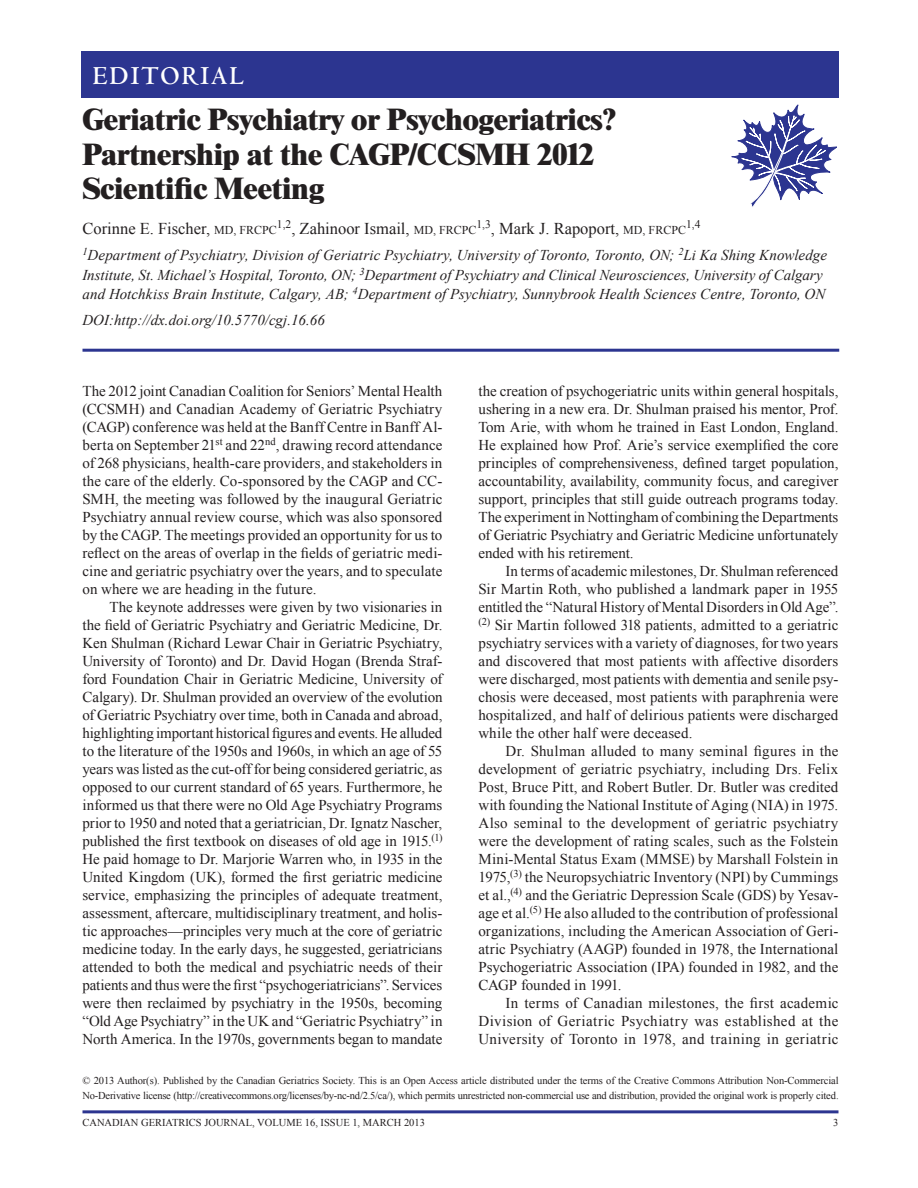
<style>
.page{position:relative;width:918px;height:1188px;background:#fff}
.page>*{position:absolute;margin:0;border:0;box-sizing:border-box;transform-origin:0 0}
.t1{font:800 30px/34.5px "Times";letter-spacing:-.01em;color:#231f20}
.t2{font:700 27px "Centaur";letter-spacing:.075em;color:#fff;scale:.96 1}
.t3{font:16.5px "Times New Roman";color:#231f20}
.t4{font:15px "Times New Roman";color:#231f20}
.t5{font:italic 15px/19.5px "Times New Roman";color:#231f20}
.t6{font:15px "Times New Roman";letter-spacing:.02em;color:#231f20}
.t7{font:15px "Times New Roman";letter-spacing:.025em;color:#231f20}
.t8{font:11.55px "Times New Roman";color:#231f20}
.t9{font:10.5px/15px "Times New Roman";letter-spacing:-.01em;color:#231f20}
.s1{font-size:12px}
</style>
<div class="page">
<hr style="left:82px;top:1110px;width:756px;height:3px;background:#2c3590">
<div style="left:81px;top:51px;width:757px;height:46px;background:#2c3590"></div>
<svg style="left:731px;top:104px;width:106px;height:103px"></svg>
<hr style="left:82px;top:349px;width:757px;height:3px;background:#2c3590">
<p class="t2" style="left:93px;top:61px;width:159px">EDITORIAL</p>
<p class="t1" style="left:82px;top:102px;width:535px">Geriatric Psychiatry or Psychogeriatrics?<br>Partnership at the CAGP/CCSMH 2012<br>Scientific Meeting</p>
<p class="t3" style="left:82px;top:217px;width:605px">Corinne E. Fischer, <span class="s1">MD, FRCPC</span><sup>1,2</sup>, Zahinoor Ismail, <span class="s1">MD, FRCPC</span><sup>1,3</sup>, Mark J. Rapoport, <span class="s1">MD, FRCPC</span></p>
<p class="t8" style="left:686px;top:217px;width:16px">1,4</p>
<p class="t5" style="left:82px;top:245px;width:746px"><sup>1</sup>Department of Psychiatry, Division of Geriatric Psychiatry, University of Toronto, Toronto, ON; <sup>2</sup>Li Ka Shing Knowledge<br>Institute, St. Michael’s Hospital, Toronto, ON; <sup>3</sup>Department of Psychiatry and Clinical Neurosciences, University of Calgary and Hotchkiss Brain Institute, Calgary, AB; <sup>4</sup>Department of Psychiatry, Sunnybrook Health Sciences Centre, Toronto, ON</p>
<p class="t5" style="left:82px;top:310px;width:244px">DOI:http://dx.doi.org/10.5770/cgj.16.66</p>
<p class="t4" style="left:82px;top:381px;width:361px">The 2012 joint Canadian Coalition for Seniors’ Mental Health</p>
<p class="t4" style="left:82px;top:399px;width:361px">(CCSMH) and Canadian Academy of Geriatric Psychiatry</p>
<p class="t4" style="left:82px;top:417px;width:361px">(CAGP) conference was held at the Banff Centre in Banff Al-</p>
<p class="t4" style="left:82px;top:435px;width:361px">berta on September 21<sup>st</sup> and 22<sup>nd</sup>, drawing record attendance</p>
<p class="t4" style="left:82px;top:453px;width:361px">of 268 physicians, health-care providers, and stakeholders in</p>
<p class="t4" style="left:82px;top:471px;width:361px">the care of the elderly. Co-sponsored by the CAGP and CC-</p>
<p class="t4" style="left:82px;top:489px;width:361px">SMH, the meeting was followed by the inaugural Geriatric</p>
<p class="t4" style="left:82px;top:507px;width:361px">Psychiatry annual review course, which was also sponsored</p>
<p class="t4" style="left:82px;top:525px;width:361px">by the CAGP. The meetings provided an opportunity for us to</p>
<p class="t4" style="left:82px;top:543px;width:361px">reflect on the areas of overlap in the fields of geriatric medi-</p>
<p class="t4" style="left:82px;top:561px;width:361px">cine and geriatric psychiatry over the years, and to speculate</p>
<p class="t4" style="left:82px;top:579px;width:236px">on where we are heading in the future.</p>
<p class="t4" style="left:109px;top:597px;width:334px">The keynote addresses were given by two visionaries in</p>
<p class="t4" style="left:82px;top:615px;width:361px">the field of Geriatric Psychiatry and Geriatric Medicine, Dr.</p>
<p class="t4" style="left:82px;top:633px;width:361px">Ken Shulman (Richard Lewar Chair in Geriatric Psychiatry,</p>
<p class="t4" style="left:82px;top:651px;width:361px">University of Toronto) and Dr. David Hogan (Brenda Straf-</p>
<p class="t4" style="left:82px;top:669px;width:361px">ford Foundation Chair in Geriatric Medicine, University of</p>
<p class="t4" style="left:82px;top:687px;width:362px">Calgary). Dr. Shulman provided an overview of the evolution</p>
<p class="t4" style="left:82px;top:705px;width:361px">of Geriatric Psychiatry over time, both in Canada and abroad,</p>
<p class="t4" style="left:82px;top:723px;width:361px">highlighting important historical figures and events. He alluded</p>
<p class="t4" style="left:82px;top:741px;width:361px">to the literature of the 1950s and 1960s, in which an age of 55</p>
<p class="t4" style="left:82px;top:759px;width:361px">years was listed as the cut-off for being considered geriatric, as</p>
<p class="t4" style="left:82px;top:777px;width:361px">opposed to our current standard of 65 years. Furthermore, he</p>
<p class="t4" style="left:82px;top:795px;width:361px">informed us that there were no Old Age Psychiatry Programs</p>
<p class="t4" style="left:82px;top:813px;width:361px">prior to 1950 and noted that a geriatrician, Dr. Ignatz Nascher,</p>
<p class="t4" style="left:82px;top:831px;width:362px">published the first textbook on diseases of old age in 1915.<sup>(1)</sup></p>
<p class="t4" style="left:82px;top:849px;width:361px">He paid homage to Dr. Marjorie Warren who, in 1935 in the</p>
<p class="t4" style="left:82px;top:867px;width:361px">United Kingdom (UK), formed the first geriatric medicine</p>
<p class="t4" style="left:82px;top:885px;width:361px">service, emphasizing the principles of adequate treatment,</p>
<p class="t4" style="left:82px;top:903px;width:361px">assessment, aftercare, multidisciplinary treatment, and holis-</p>
<p class="t4" style="left:82px;top:921px;width:361px">tic approaches—principles very much at the core of geriatric</p>
<p class="t4" style="left:82px;top:939px;width:361px">medicine today. In the early days, he suggested, geriatricians</p>
<p class="t4" style="left:82px;top:957px;width:361px">attended to both the medical and psychiatric needs of their</p>
<p class="t4" style="left:82px;top:975px;width:361px">patients and thus were the first “psychogeriatricians”. Services</p>
<p class="t4" style="left:82px;top:993px;width:361px">were then reclaimed by psychiatry in the 1950s, becoming</p>
<p class="t4" style="left:82px;top:1011px;width:362px">“Old Age Psychiatry” in the UK and “Geriatric Psychiatry” in</p>
<p class="t4" style="left:82px;top:1029px;width:361px">North America. In the 1970s, governments began to mandate</p>
<p class="t4" style="left:478px;top:381px;width:361px">the creation of psychogeriatric units within general hospitals,</p>
<p class="t4" style="left:478px;top:399px;width:361px">ushering in a new era. Dr. Shulman praised his mentor, Prof.</p>
<p class="t4" style="left:478px;top:417px;width:361px">Tom Arie, with whom he trained in East London, England.</p>
<p class="t4" style="left:478px;top:435px;width:362px">He explained how Prof. Arie’s service exemplified the core</p>
<p class="t4" style="left:478px;top:453px;width:361px">principles of comprehensiveness, defined target population,</p>
<p class="t4" style="left:478px;top:471px;width:361px">accountability, availability, community focus, and caregiver</p>
<p class="t4" style="left:478px;top:489px;width:361px">support, principles that still guide outreach programs today.</p>
<p class="t4" style="left:478px;top:507px;width:361px">The experiment in Nottingham of combining the Departments</p>
<p class="t4" style="left:478px;top:525px;width:361px">of Geriatric Psychiatry and Geriatric Medicine unfortunately</p>
<p class="t4" style="left:478px;top:543px;width:157px">ended with his retirement.</p>
<p class="t4" style="left:506px;top:561px;width:334px">In terms of academic milestones, Dr. Shulman referenced</p>
<p class="t4" style="left:478px;top:579px;width:361px">Sir Martin Roth, who published a landmark paper in 1955</p>
<p class="t4" style="left:478px;top:597px;width:361px">entitled the “Natural History of Mental Disorders in Old Age”.</p>
<p class="t4" style="left:478px;top:615px;width:361px"><sup>(2)</sup> Sir Martin followed 318 patients, admitted to a geriatric</p>
<p class="t4" style="left:478px;top:633px;width:361px">psychiatry services with a variety of diagnoses, for two years</p>
<p class="t4" style="left:478px;top:651px;width:361px">and discovered that most patients with affective disorders</p>
<p class="t4" style="left:478px;top:669px;width:361px">were discharged, most patients with dementia and senile psy-</p>
<p class="t4" style="left:478px;top:687px;width:361px">chosis were deceased, most patients with paraphrenia were</p>
<p class="t4" style="left:478px;top:705px;width:361px">hospitalized, and half of delirious patients were discharged</p>
<p class="t4" style="left:478px;top:723px;width:215px">while the other half were deceased.</p>
<p class="t4" style="left:505px;top:741px;width:334px">Dr. Shulman alluded to many seminal figures in the</p>
<p class="t4" style="left:478px;top:759px;width:361px">development of geriatric psychiatry, including Drs. Felix</p>
<p class="t4" style="left:478px;top:777px;width:361px">Post, Bruce Pitt, and Robert Butler. Dr. Butler was credited</p>
<p class="t4" style="left:478px;top:795px;width:361px">with founding the National Institute of Aging (NIA) in 1975.</p>
<p class="t4" style="left:478px;top:813px;width:361px">Also seminal to the development of geriatric psychiatry</p>
<p class="t4" style="left:478px;top:831px;width:361px">were the development of rating scales, such as the Folstein</p>
<p class="t4" style="left:478px;top:849px;width:361px">Mini-Mental Status Exam (MMSE) by Marshall Folstein in</p>
<p class="t4" style="left:478px;top:867px;width:361px">1975,<sup>(3)</sup> the Neuropsychiatric Inventory (NPI) by Cummings</p>
<p class="t4" style="left:478px;top:885px;width:362px">et al.,<sup>(4)</sup> and the Geriatric Depression Scale (GDS) by Yesav-</p>
<p class="t4" style="left:479px;top:903px;width:361px">age et al.<sup>(5)</sup> He also alluded to the contribution of professional</p>
<p class="t4" style="left:478px;top:921px;width:361px">organizations, including the American Association of Geri-</p>
<p class="t4" style="left:478px;top:939px;width:361px">atric Psychiatry (AAGP) founded in 1978, the International</p>
<p class="t4" style="left:478px;top:957px;width:361px">Psychogeriatric Association (IPA) founded in 1982, and the</p>
<p class="t4" style="left:478px;top:975px;width:145px">CAGP founded in 1991.</p>
<p class="t6" style="left:505px;top:993px;width:335px">In terms of Canadian milestones, the first academic</p>
<p class="t7" style="left:478px;top:1011px;width:361px">Division of Geriatric Psychiatry was established at the</p>
<p class="t6" style="left:478px;top:1029px;width:361px">University of Toronto in 1978, and training in geriatric</p>
<p class="t9" style="left:82px;top:1073px;width:758px">© 2013 Author(s). Published by the Canadian Geriatrics Society. This is an Open Access article distributed under the terms of the Creative Commons Attribution Non-Commercial<br>No-Derivative license (http://creativecommons.org/licenses/by-nc-nd/2.5/ca/), which permits unrestricted non-commercial use and distribution, provided the original work is properly cited.</p>
<p class="t9" style="left:82px;top:1115px;width:344px">CANADIAN GERIATRICS JOURNAL, VOLUME 16, ISSUE 1, MARCH 2013</p>
<p class="t9" style="left:833px;top:1115px;width:7px">3</p>
</div>
